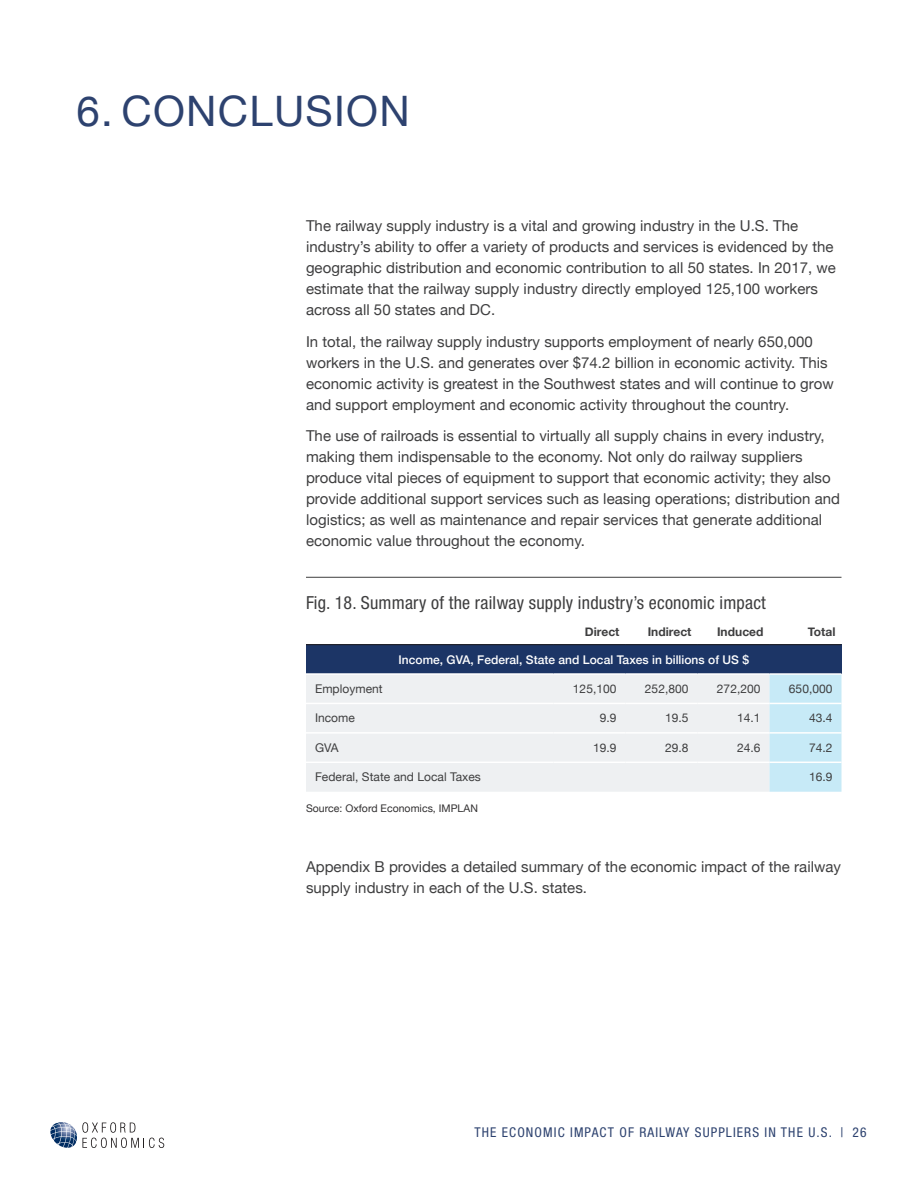
<style>
.page{position:relative;width:918px;height:1188px;background:#fff}
.page>*{position:absolute;margin:0;border:0;box-sizing:border-box;transform-origin:0 0}
.t1{font:42px "Helvetica Neue";letter-spacing:.03em;color:#2d426f}
.Figure_Title{font:condensed 18px "Helvetica Neue LT Std";letter-spacing:.01em;color:#3e3e3f}
.t2{font:15px/21px "Helvetica Neue";letter-spacing:.005em;color:#3e3e3f}
.t3{font:condensed 13.5px "Helvetica Neue LT Std";letter-spacing:.08em;color:#2d426f}
.Table_normal_right{font:12px "Helvetica Neue";letter-spacing:.005em;color:#3e3e3f}
.Table_Subcategory{font:500 12px "Helvetica Neue";letter-spacing:.005em;color:#fff}
.Table_normal_left{font:12px "Helvetica Neue";letter-spacing:.005em;color:#3e3e3f}
.Table_Category{font:700 12px "Helvetica Neue";letter-spacing:.005em;color:#3e3e3f}
.Figure_Footnote{font:10.5px "Helvetica Neue";letter-spacing:.005em;color:#312f30}
</style>
<div class="page">
<svg style="left:50px;top:1122px;width:114px;height:26px"></svg>
<hr style="left:306px;top:577px;width:536px;height:1px;background:#3e3e3f">
<div style="left:306px;top:645px;width:536px;height:29px;background:#1c3566"></div>
<div style="left:306px;top:675px;width:464px;height:117px;background:#eef0f2"></div>
<div style="left:770px;top:675px;width:72px;height:117px;background:#c7eaf7"></div>
<hr style="left:306px;top:644px;width:248px;height:1px;background:#231f20">
<hr style="left:554px;top:644px;width:72px;height:1px;background:#231f20">
<hr style="left:626px;top:644px;width:72px;height:1px;background:#231f20">
<hr style="left:698px;top:644px;width:72px;height:1px;background:#231f20">
<hr style="left:770px;top:644px;width:72px;height:1px;background:#231f20">
<hr style="left:306px;top:673px;width:248px;height:2px;background:#fff">
<hr style="left:554px;top:673px;width:72px;height:2px;background:#fff">
<hr style="left:626px;top:673px;width:72px;height:2px;background:#fff">
<hr style="left:698px;top:673px;width:72px;height:2px;background:#fff">
<hr style="left:770px;top:673px;width:72px;height:2px;background:#fff">
<hr style="left:306px;top:703px;width:248px;height:1px;background:#fff">
<hr style="left:554px;top:703px;width:72px;height:1px;background:#fff">
<hr style="left:626px;top:703px;width:72px;height:1px;background:#fff">
<hr style="left:698px;top:703px;width:72px;height:1px;background:#fff">
<hr style="left:770px;top:703px;width:72px;height:1px;background:#fff">
<hr style="left:306px;top:732px;width:248px;height:2px;background:#fff">
<hr style="left:554px;top:732px;width:72px;height:2px;background:#fff">
<hr style="left:626px;top:732px;width:72px;height:2px;background:#fff">
<hr style="left:698px;top:732px;width:72px;height:2px;background:#fff">
<hr style="left:770px;top:732px;width:72px;height:2px;background:#fff">
<hr style="left:306px;top:762px;width:248px;height:1px;background:#fff">
<hr style="left:554px;top:762px;width:72px;height:1px;background:#fff">
<hr style="left:626px;top:762px;width:72px;height:1px;background:#fff">
<hr style="left:698px;top:762px;width:72px;height:1px;background:#fff">
<hr style="left:770px;top:762px;width:72px;height:1px;background:#fff">
<p class="t1" style="left:76px;top:81px;width:335px">6. CONCLUSION</p>
<p class="t2" style="left:306px;top:216px;width:532px">The railway supply industry is a vital and growing industry in the U.S. The industry’s ability to offer a variety of products and services is evidenced by the geographic distribution and economic contribution to all 50 states. In 2017, we estimate that the railway supply industry directly employed 125,100 workers across all 50 states and DC.</p>
<p class="t2" style="left:306px;top:332px;width:529px">In total, the railway supply industry supports employment of nearly 650,000 workers in the U.S. and generates over $74.2 billion in economic activity. This economic activity is greatest in the Southwest states and will continue to grow and support employment and economic activity throughout the country.</p>
<p class="t2" style="left:306px;top:426px;width:536px">The use of railroads is essential to virtually all supply chains in every industry, making them indispensable to the economy. Not only do railway suppliers produce vital pieces of equipment to support that economic activity; they also provide additional support services such as leasing operations; distribution and logistics; as well as maintenance and repair services that generate additional economic value throughout the economy.</p>
<p class="Figure_Title" style="left:306px;top:592px;width:461px">Fig. 18. Summary of the railway supply industry’s economic impact</p>
<p class="Table_Category" style="left:585px;top:622px;width:36px">Direct</p>
<p class="Table_Category" style="left:648px;top:622px;width:45px">Indirect</p>
<p class="Table_Category" style="left:717px;top:622px;width:48px">Induced</p>
<p class="Table_Category" style="left:808px;top:622px;width:29px">Total</p>
<p class="Table_Subcategory" style="left:399px;top:650px;width:352px">Income, GVA, Federal, State and Local Taxes in billions of US $</p>
<p class="Table_normal_left" style="left:315px;top:680px;width:69px">Employment</p>
<p class="Table_normal_right" style="left:573px;top:680px;width:45px">125,100</p>
<p class="Table_normal_right" style="left:645px;top:680px;width:45px">252,800</p>
<p class="Table_normal_right" style="left:717px;top:680px;width:45px">272,200</p>
<p class="Table_normal_right" style="left:789px;top:680px;width:45px">650,000</p>
<p class="Table_normal_left" style="left:315px;top:709px;width:41px">Income</p>
<p class="Table_normal_right" style="left:600px;top:709px;width:18px">9.9</p>
<p class="Table_normal_right" style="left:665px;top:709px;width:25px">19.5</p>
<p class="Table_normal_right" style="left:737px;top:709px;width:25px">14.1</p>
<p class="Table_normal_right" style="left:809px;top:709px;width:25px">43.4</p>
<p class="Table_normal_left" style="left:315px;top:739px;width:25px">GVA</p>
<p class="Table_normal_right" style="left:593px;top:739px;width:25px">19.9</p>
<p class="Table_normal_right" style="left:665px;top:739px;width:25px">29.8</p>
<p class="Table_normal_right" style="left:737px;top:739px;width:25px">24.6</p>
<p class="Table_normal_right" style="left:809px;top:739px;width:25px">74.2</p>
<p class="Table_normal_left" style="left:315px;top:768px;width:167px">Federal, State and Local Taxes</p>
<p class="Table_normal_right" style="left:809px;top:768px;width:25px">16.9</p>
<p class="Figure_Footnote" style="left:306px;top:801px;width:173px">Source: Oxford Economics, IMPLAN</p>
<p class="t2" style="left:306px;top:857px;width:537px">Appendix B provides a detailed summary of the economic impact of the railway supply industry in each of the U.S. states.</p>
<p class="t3" style="left:474px;top:1124px;width:394px">THE ECONOMIC IMPACT OF RAILWAY SUPPLIERS IN THE U.S. | 26</p>
</div>
